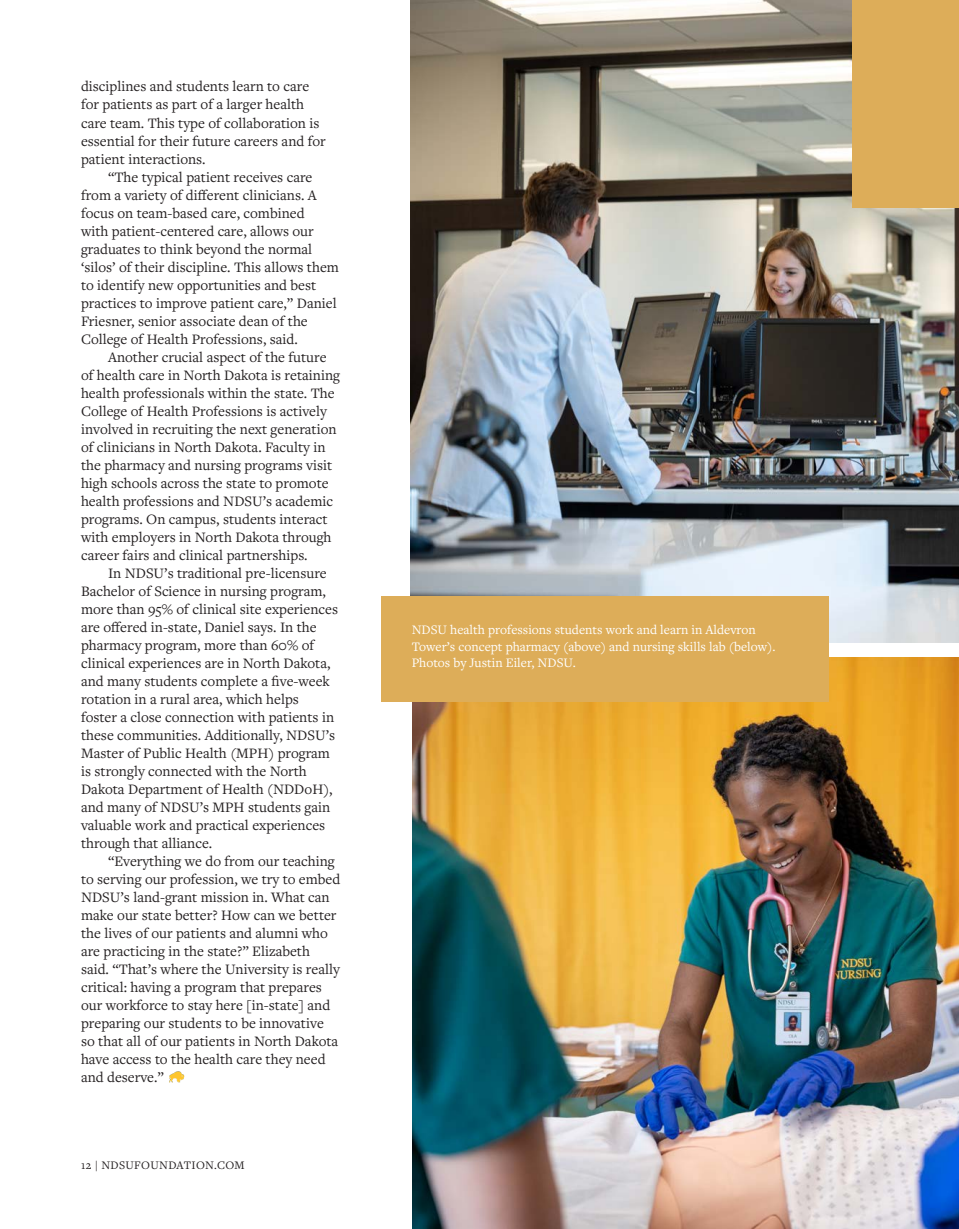
<style>
.page{position:relative;width:959px;height:1229px;background:#fff}
.page>*{position:absolute;margin:0;border:0;box-sizing:border-box;transform-origin:0 0}
.NDSUF_Magazine{font:15px/18px "Freight Text Pro";color:#231f20}
.NDSUF_Magazine-2{font:13.5px/16.5px "Freight Text Pro";color:#fff}
.t1{font:12px "Freight Text Pro";letter-spacing:.025em;color:#231f20}
</style>
<div class="page">
<img style="left:410px;top:0;width:548px;height:642px">
<img style="left:412px;top:657px;width:546px;height:571px">
<div style="left:852px;top:0;width:106px;height:208px;background:#ddad59"></div>
<div style="left:381px;top:596px;width:447px;height:106px;background:#ddad59"></div>
<img style="left:169px;top:1071px;width:15px;height:11px">
<p class="NDSUF_Magazine" style="left:81px;top:77px;width:246px">disciplines and students learn to care for patients as part of a larger health care team. This type of collaboration is essential for their future careers and for patient interactions.</p>
<p class="NDSUF_Magazine" style="left:81px;top:167px;width:259px;text-indent:27px">“The typical patient receives care from a variety of different clinicians. A focus on team-based care, combined<br>with patient-centered care, allows our graduates to think beyond the normal ‘silos’ of their discipline. This allows them to identify new opportunities and best practices to improve patient care,” Daniel Friesner, senior associate dean of the College of Health Professions, said.</p>
<p class="NDSUF_Magazine" style="left:81px;top:347px;width:260px;text-indent:27px">Another crucial aspect of the future of health care in North Dakota is retaining health professionals within the state. The College of Health Professions is actively involved in recruiting the next generation of clinicians in North Dakota. Faculty in the pharmacy and nursing programs visit high schools across the state to promote health professions and NDSU’s academic programs. On campus, students interact with employers in North Dakota through career fairs and clinical partnerships.</p>
<p class="NDSUF_Magazine" style="left:81px;top:563px;width:258px;text-indent:27px">In NDSU’s traditional pre-licensure Bachelor of Science in nursing program, more than 95% of clinical site experiences are offered in-state, Daniel says. In the pharmacy program, more than 60% of clinical experiences are in North Dakota, and many students complete a five-week rotation in a rural area, which helps foster a close connection with patients in these communities. Additionally, NDSU’s Master of Public Health (MPH) program is strongly connected with the North Dakota Department of Health (NDDoH), and many of NDSU’s MPH students gain valuable work and practical experiences through that alliance.</p>
<p class="NDSUF_Magazine" style="left:81px;top:851px;width:261px;text-indent:27px">“Everything we do from our teaching to serving our profession, we try to embed NDSU’s land-grant mission in. What can make our state better? How can we better the lives of our patients and alumni who are practicing in the state?” Elizabeth said. “That’s where the University is really critical: having a program that prepares our workforce to stay here [in-state] and preparing our students to be innovative so that all of our patients in North Dakota have access to the health care they need and deserve.”</p>
<p class="t1" style="left:81px;top:1157px;width:165px">12 | NDSUFOUNDATION.COM</p>
<p class="NDSUF_Magazine-2" style="left:411px;top:621px;width:365px">NDSU health professions students work and learn in Aldevron<br>Tower’s concept pharmacy (above) and nursing skills lab (below).</p>
<p class="NDSUF_Magazine-2" style="left:411px;top:654px;width:166px">Photos by Justin Eiler, NDSU.</p>
</div>
